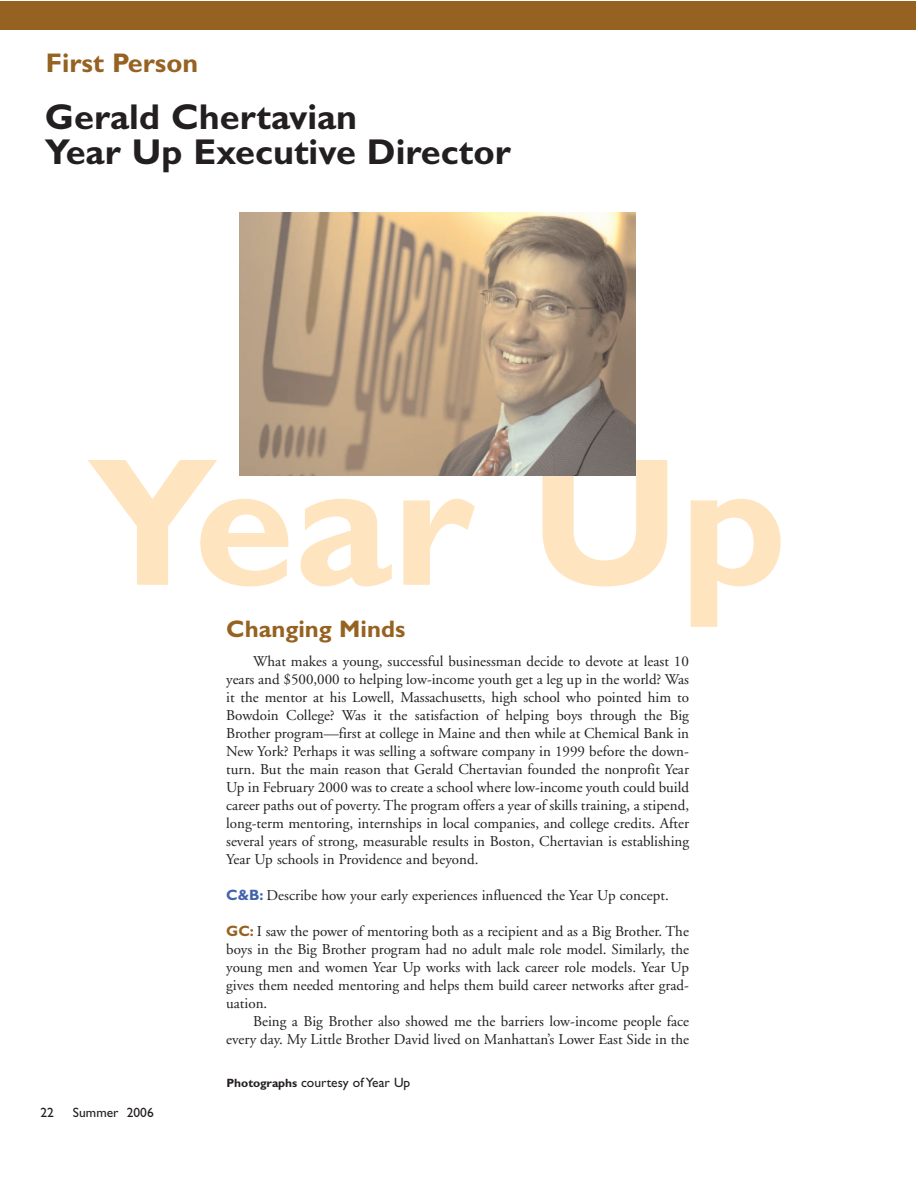
<style>
.page{position:relative;width:918px;height:1188px;background:#fff}
.page>*{position:absolute;margin:0;border:0;box-sizing:border-box;transform-origin:0 0}
.t1{font:700 183px "Gill Sans";color:#fee5bf}
.t2{font:700 36px/34.5px "Gill Sans";color:#231f20}
.t3{font:700 27px "Gill Sans";color:#956222}
.t4{font:700 24px "Gill Sans";color:#956222}
.t5{font:15px/18px "Adobe Garamond";color:#231f20;text-align:justify}
.t6{font:13.5px "Gill Sans";color:#231f20}
.s1{font-family:"Gill Sans";font-weight:700;color:#4463ae}
.s2{font-family:"Gill Sans";font-weight:700;color:#956222}
.s3{font-weight:700;font-size:12px}
</style>
<div class="page">
<img style="left:239px;top:213px;width:396px;height:262px">
<div style="left:0;top:1px;width:916px;height:29px;background:#956222"></div>
<h3 class="t3" style="left:46px;top:53px;width:154px">First Person</h3>
<h2 class="t2" style="left:45px;top:103px;width:468px">Gerald Chertavian<br>Year Up Executive Director</h2>
<h1 class="t1" style="left:88px;top:454px;width:701px">Year Up</h1>
<h3 class="t4" style="left:226px;top:620px;width:181px">Changing Minds</h3>
<p class="t5" style="left:226px;top:654px;width:464px;text-indent:27px">What makes a young, successful businessman decide to devote at least 10 years and $500,000 to helping low-income youth get a leg up in the world? Was it the mentor at his Lowell, Massachusetts, high school who pointed him to Bowdoin College? Was it the satisfaction of helping boys through the Big Brother program—first at college in Maine and then while at Chemical Bank in New York? Perhaps it was selling a software company in 1999 before the down&shy;turn. But the main reason that Gerald Chertavian founded the nonprofit Year Up in February 2000 was to create a school where low-income youth could build career paths out of poverty. The program offers a year of skills training, a stipend, long-term mentoring, internships in local companies, and college credits. After several years of strong, measurable results in Boston, Chertavian is establishing Year Up schools in Providence and beyond.</p>
<p class="t5" style="left:226px;top:888px;width:444px"><span class="s1">C&amp;B:</span> Describe how your early experiences influenced the Year Up concept.</p>
<p class="t5" style="left:226px;top:924px;width:464px"><span class="s2">GC:</span> I saw the power of mentoring both as a recipient and as a Big Brother. The boys in the Big Brother program had no adult male role model. Similarly, the young men and women Year Up works with lack career role models. Year Up gives them needed mentoring and helps them build career networks after grad&shy;uation.</p>
<p class="t5" style="left:226px;top:1014px;width:464px;text-align:right">Being a Big Brother also showed me the barriers low-income people face every day. My Little Brother David lived on Manhattan’s Lower East Side in the</p>
<p class="t6" style="left:40px;top:1108px;width:15px">22</p>
<p class="t6" style="left:73px;top:1108px;width:82px">Summer 2006</p>
<p class="t6" style="left:226px;top:1078px;width:185px"><span class="s3">Photographs</span> courtesy of Year Up</p>
</div>
